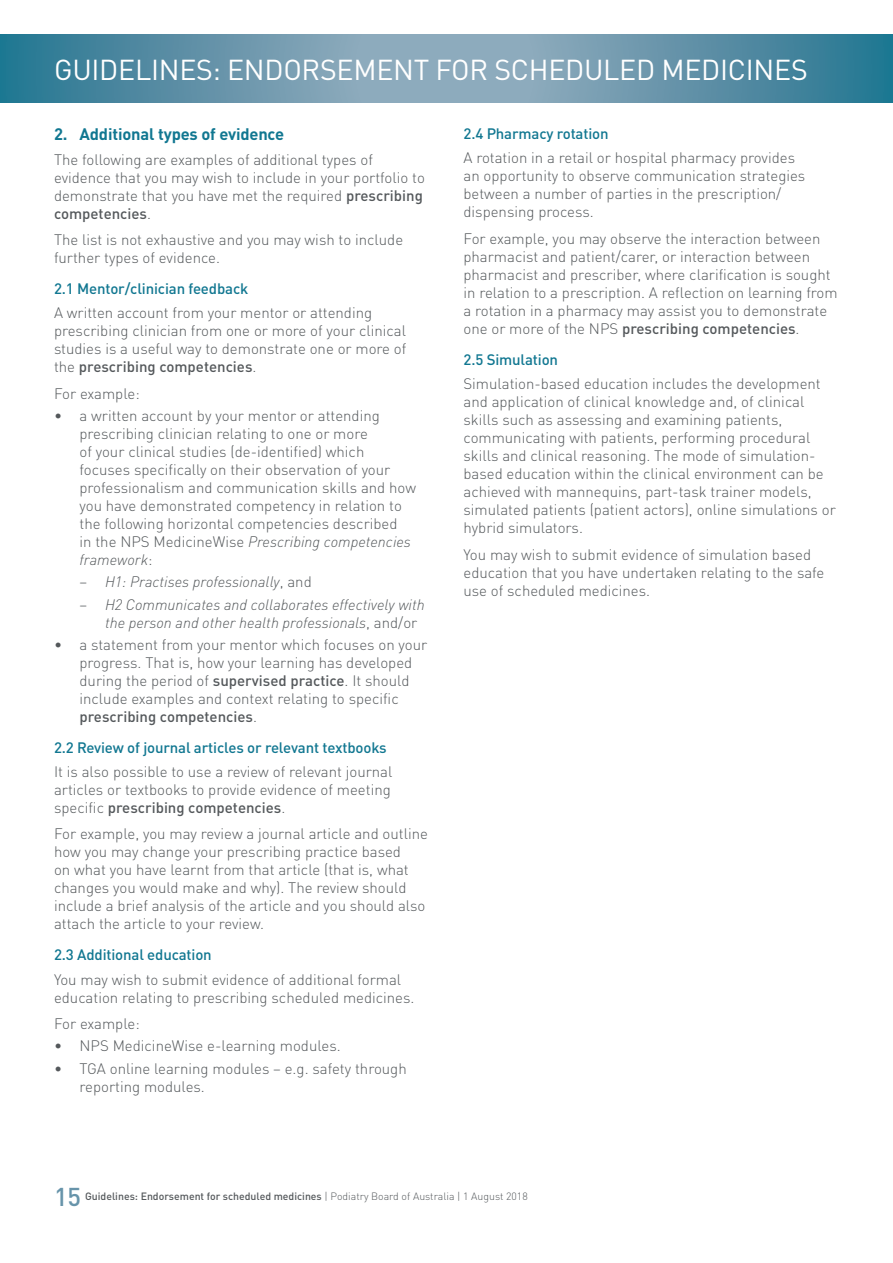
<style>
.page{position:relative;width:893px;height:1263px;background:#fff}
.page>*{position:absolute;margin:0;border:0;box-sizing:border-box;transform-origin:0 0}
.t1{font:28.5px "DINOT";letter-spacing:-.01em;color:#fff}
.t2{font:500 25.5px "DINOT";color:#6794aa}
.t3{font:700 16.5px "DINOT";letter-spacing:-.01em;color:#117791}
.Body{font:300 15px/18px "DINOT";color:#54585b}
.Subheader_1{font:500 15px "DINOT";letter-spacing:-.01em;color:#117791}
.t4{font:italic 300 15px/18px "DINOT";color:#54585b}
.t5{font:500 10.5px "DINOT";color:#54585b}
.s1{font-weight:500}
.s2{font-style:italic}
.s3{font-style:normal}
.s4{font-weight:300}
</style>
<div class="page">
<svg style="left:0;top:35px;width:893px;height:68px;background:#6394aa"></svg>
<h1 class="t1" style="left:54px;top:52px;width:755px">GUIDELINES: ENDORSEMENT FOR SCHEDULED MEDICINES</h1>
<p class="t3" style="left:54px;top:123px;width:232px">2. Additional types of evidence</p>
<p class="Body" style="left:54px;top:150px;width:372px">The following are examples of additional types of evidence that you may wish to include in your portfolio to demonstrate that you have met the required <span class="s1">prescribing competencies</span>.</p>
<p class="Body" style="left:54px;top:231px;width:351px">The list is not exhaustive and you may wish to include further types of evidence.</p>
<p class="Subheader_1" style="left:54px;top:279px;width:196px">2.1 Mentor/clinician feedback</p>
<p class="Body" style="left:54px;top:304px;width:354px">A written account from your mentor or attending prescribing clinician from one or more of your clinical studies is a useful way to demonstrate one or more of the <span class="s1">prescribing competencies</span>.</p>
<p class="Body" style="left:54px;top:384px;width:87px">For example:</p>
<p class="Body" style="left:80px;top:406px;width:338px;text-indent:-26px">• a written account by your mentor or attending prescribing clinician relating to one or more<br>of your clinical studies (de-identified) which focuses specifically on their observation of your professionalism and communication skills and how you have demonstrated competency in relation to the following horizontal competencies described<br>in the NPS MedicineWise <span class="s2">Prescribing competencies framework</span>:</p>
<p class="t4" style="left:80px;top:573px;width:234px"><span class="s3">−</span> H1: Practises professionally<span class="s3">, and</span></p>
<p class="t4" style="left:105px;top:595px;width:321px;text-indent:-26px"><span class="s3">−</span> H2 Communicates and collaborates effectively with the person and other health professionals<span class="s3">, and/or</span></p>
<p class="Body" style="left:80px;top:635px;width:349px;text-indent:-26px">• a statement from your mentor which focuses on your progress. That is, how your learning has developed during the period of <span class="s1">supervised practice</span>. It should include examples and context relating to specific <span class="s1">prescribing competencies</span>.</p>
<p class="Subheader_1" style="left:54px;top:737px;width:334px">2.2 Review of journal articles or relevant textbooks</p>
<p class="Body" style="left:54px;top:762px;width:340px;text-align:justify">It is also possible to use a review of relevant journal articles or textbooks to provide evidence of meeting specific <span class="s1">prescribing competencies</span>.</p>
<p class="Body" style="left:54px;top:825px;width:375px">For example, you may review a journal article and outline how you may change your prescribing practice based<br>on what you have learnt from that article (that is, what changes you would make and why). The review should include a brief analysis of the article and you should also attach the article to your review.</p>
<p class="Subheader_1" style="left:54px;top:945px;width:159px">2.3 Additional education</p>
<p class="Body" style="left:54px;top:970px;width:362px">You may wish to submit evidence of additional formal education relating to prescribing scheduled medicines.</p>
<p class="Body" style="left:54px;top:1014px;width:87px">For example:</p>
<p class="Body" style="left:54px;top:1037px;width:288px">• NPS MedicineWise e-learning modules.</p>
<p class="Body" style="left:80px;top:1059px;width:329px;text-indent:-26px">• TGA online learning modules – e.g. safety through reporting modules.</p>
<p class="Subheader_1" style="left:463px;top:124px;width:147px">2.4 Pharmacy rotation</p>
<p class="Body" style="left:463px;top:149px;width:343px">A rotation in a retail or hospital pharmacy provides an opportunity to observe communication strategies between a number of parties in the prescription/ dispensing process.</p>
<p class="Body" style="left:463px;top:229px;width:376px">For example, you may observe the interaction between pharmacist and patient/carer, or interaction between pharmacist and prescriber, where clarification is sought in relation to a prescription. A reflection on learning from a rotation in a pharmacy may assist you to demonstrate one or more of the NPS <span class="s1">prescribing competencies</span>.</p>
<p class="Subheader_1" style="left:463px;top:350px;width:96px">2.5 Simulation</p>
<p class="Body" style="left:463px;top:374px;width:374px">Simulation-based education includes the development and application of clinical knowledge and, of clinical skills such as assessing and examining patients, communicating with patients, performing procedural skills and clinical reasoning. The mode of simulation&shy;based education within the clinical environment can be achieved with mannequins, part-task trainer models, simulated patients (patient actors), online simulations or hybrid simulators.</p>
<p class="Body" style="left:463px;top:545px;width:362px">You may wish to submit evidence of simulation based education that you have undertaken relating to the safe use of scheduled medicines.</p>
<h2 class="t2" style="left:54px;top:1180px;width:29px">15</h2>
<p class="t5" style="left:85px;top:1190px;width:444px">Guidelines: Endorsement for scheduled medicines <span class="s4">| Podiatry Board of Australia | 1 August 2018</span></p>
</div>
